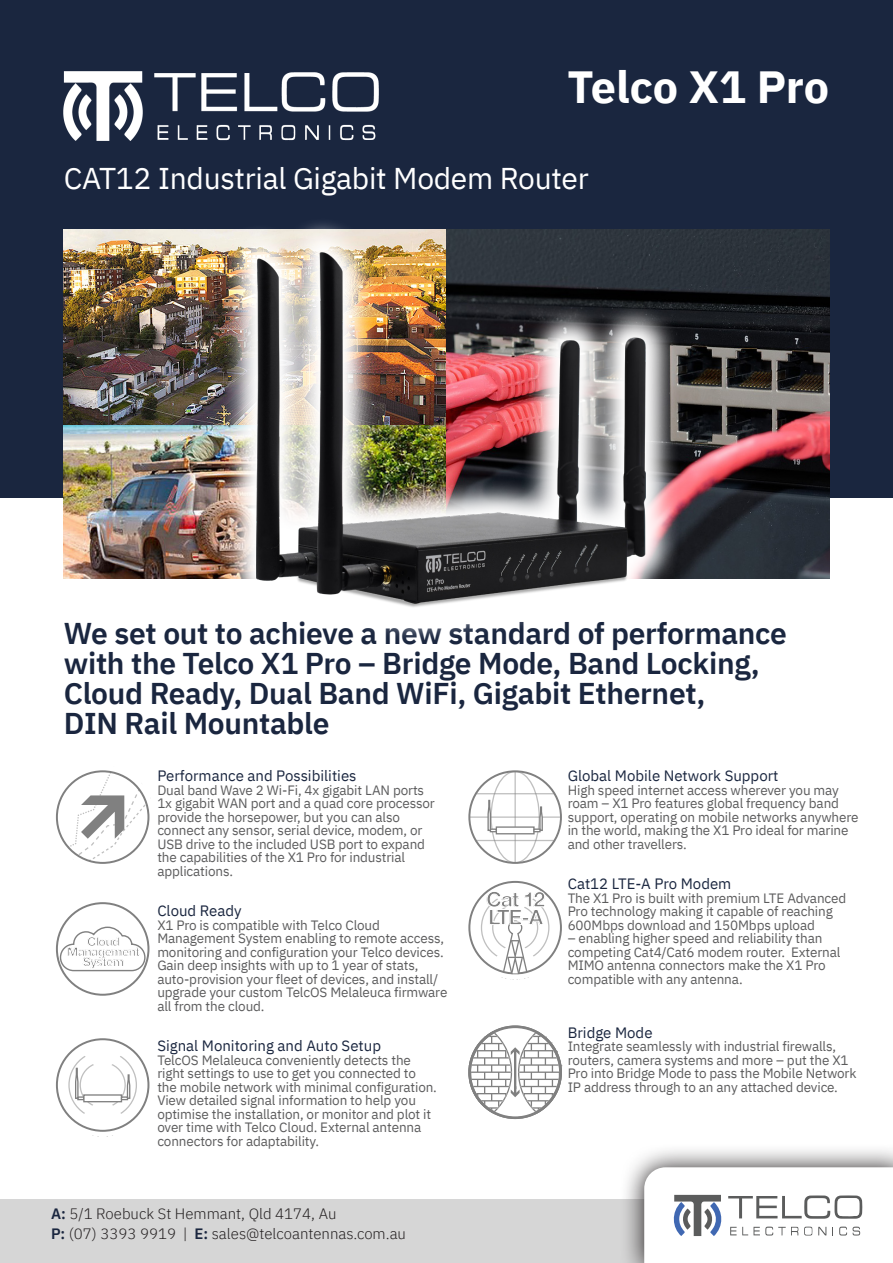
<style>
.page{position:relative;width:893px;height:1263px;background:#fff}
.page>*{position:absolute;margin:0;border:0;box-sizing:border-box;transform-origin:0 0}
.Sub_major{font:700 45px "IBM Plex Sans";letter-spacing:-.005em;color:#fff}
.Introduction{font:600 30px/30px "IBM Plex Sans";letter-spacing:-.01em;color:#1a263f}
.Introduction-2{font:30px "IBM Plex Sans";letter-spacing:-.01em;color:#fff}
.t1{font:700 21.15px/17.9px "Helvetica Neue CE";letter-spacing:-.05em;color:#808080}
.Sub_minor{font:15px "IBM Plex Sans";color:#1a263f}
.t2{font:300 15px "IBM Plex Sans";color:#231f20}
.Icon_body{font:13.5px/13.5px "IBM Plex Sans";letter-spacing:-.01em;color:#5c5c5d}
.t3{font:700 12.6px/10.2px "Helvetica Neue CE";letter-spacing:-.05em;color:#808080;text-align:center}
.s1{font-weight:600;color:#1a263f}
</style>
<div class="page">
<div style="left:0;top:0;width:893px;height:497px;background:#1a263f"></div>
<div style="left:0;top:1199px;width:893px;height:64px;background:#d6d6d6"></div>
<img style="left:64px;top:230px;width:156px;height:348px">
<svg style="left:681px;top:230px;width:148px;height:348px"></svg>
<svg style="left:626px;top:1150px;width:267px;height:113px"></svg>
<svg style="left:644px;top:1167px;width:249px;height:96px"></svg>
<svg style="left:468px;top:770px;width:94px;height:94px"></svg>
<svg style="left:56px;top:902px;width:94px;height:94px"></svg>
<svg style="left:468px;top:880px;width:94px;height:99px"></svg>
<svg style="left:56px;top:1038px;width:94px;height:99px"></svg>
<svg style="left:468px;top:1025px;width:95px;height:95px"></svg>
<img style="left:64px;top:72px;width:314px;height:69px">
<img style="left:220px;top:223px;width:461px;height:356px">
<img style="left:256px;top:236px;width:389px;height:371px">
<svg style="left:56px;top:770px;width:94px;height:94px"></svg>
<p class="Sub_major" style="left:568px;top:51px;width:263px">Telco X1 Pro</p>
<p class="Introduction-2" style="left:64px;top:156px;width:526px">CAT12 Industrial Gigabit Modem Router</p>
<p class="Introduction" style="left:64px;top:616px;width:725px">We set out to achieve a new standard of performance with the Telco X1 Pro – Bridge Mode, Band Locking, Cloud Ready, Dual Band WiFi, Gigabit Ethernet,<br>DIN Rail Mountable</p>
<p class="t3" style="left:67px;top:936px;width:74px">Cloud<br>Management<br>System</p>
<p class="Sub_minor" style="left:157px;top:765px;width:201px">Performance and Possibilities</p>
<p class="Icon_body" style="left:157px;top:782px;width:279px">Dual band Wave 2 Wi-Fi, 4x gigabit LAN ports 1x gigabit WAN port and a quad core processor provide the horsepower, but you can also connect any sensor, serial device, modem, or USB drive to the included USB port to expand the capabilities of the X1 Pro for industrial applications.</p>
<p class="Sub_minor" style="left:157px;top:900px;width:86px">Cloud Ready</p>
<p class="Icon_body" style="left:157px;top:917px;width:292px">X1 Pro is compatible with Telco Cloud Management System enabling to remote access, monitoring and configuration your Telco devices.<br>Gain deep insights with up to 1 year of stats, auto-provision your fleet of devices, and install/ upgrade your custom TelcOS Melaleuca firmware all from the cloud.</p>
<p class="Sub_minor" style="left:157px;top:1035px;width:225px">Signal Monitoring and Auto Setup</p>
<p class="Icon_body" style="left:157px;top:1052px;width:281px">TelcOS Melaleuca conveniently detects the right settings to use to get you connected to the mobile network with minimal configuration.<br>View detailed signal information to help you optimise the installation, or monitor and plot it over time with Telco Cloud. External antenna connectors for adaptability.</p>
<p class="t2" style="left:51px;top:1203px;width:287px"><span class="s1">A:</span> 5/1 Roebuck St Hemmant, Qld 4174, Au</p>
<p class="t2" style="left:51px;top:1222px;width:356px"><span class="s1">P:</span> (07) 3393 9919 | <span class="s1">E:</span> sales@telcoantennas.com.au</p>
<p class="t1" style="left:486px;top:890px;width:60px">Cat 12<br>LTE-A</p>
<p class="Sub_minor" style="left:568px;top:765px;width:212px">Global Mobile Network Support</p>
<p class="Icon_body" style="left:568px;top:782px;width:292px">High speed internet access wherever you may roam – X1 Pro features global frequency band support, operating on mobile networks anywhere in the world, making the X1 Pro ideal for marine and other travellers.</p>
<p class="Sub_minor" style="left:568px;top:873px;width:165px">Cat12 LTE-A Pro Modem</p>
<p class="Icon_body" style="left:568px;top:890px;width:280px">The X1 Pro is built with premium LTE Advanced<br>Pro technology making it capable of reaching<br>600Mbps download and 150Mbps upload</p>
<p class="Icon_body" style="left:568px;top:931px;width:274px">– enabling higher speed and reliability than competing Cat4/Cat6 modem router. External MIMO antenna connectors make the X1 Pro compatible with any antenna.</p>
<p class="Sub_minor" style="left:568px;top:1021px;width:86px">Bridge Mode</p>
<p class="Icon_body" style="left:568px;top:1039px;width:290px">Integrate seamlessly with industrial firewalls, routers, camera systems and more – put the X1<br>Pro into Bridge Mode to pass the Mobile Network IP address through to an any attached device.</p>
</div>
